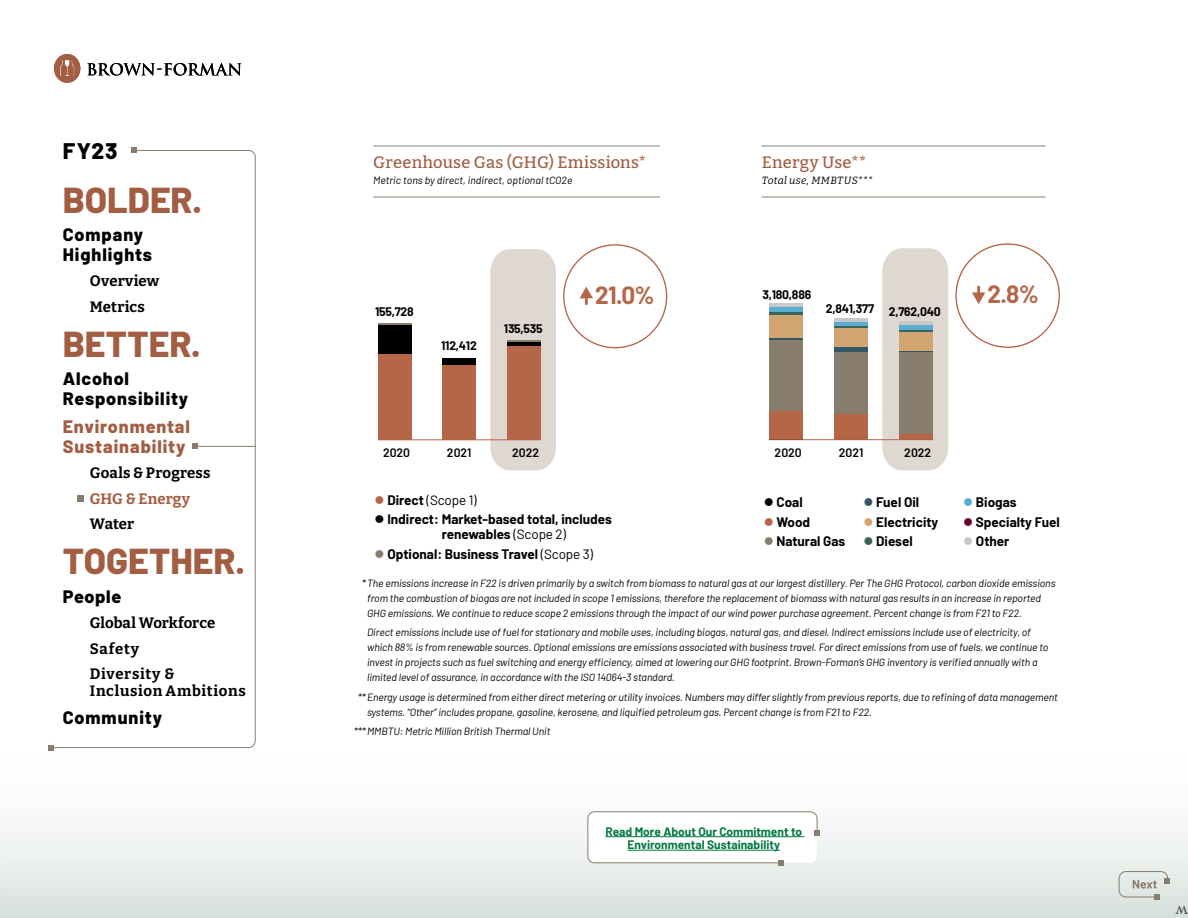
<style>
.page{position:relative;width:1188px;height:918px;background:#fff}
.page>*{position:absolute;margin:0;border:0;box-sizing:border-box;transform-origin:0 0}
.t1{font:800 36px "Barlow";color:#a25d42}
.t2{font:700 24.45px "Barlow";color:#b56646}
.t3{font:700 24.3px "Barlow";color:#b56646}
.t4{font:800 22.5px "Barlow";color:#000}
.t5{font:800 18px/19.5px "Barlow";letter-spacing:.05em;color:#000}
.t6{font:800 18px/19.5px "Barlow";letter-spacing:.05em;color:#a25d42}
.t7{font:18px "Minion Pro";color:#000}
.Chart_heading{font:500 16.5px "Bitter";letter-spacing:.01em;color:#a25d42}
.t8{font:700 15px/25.5px "Bitter";letter-spacing:.02em;color:#000}
.t9{font:700 15px "Bitter";letter-spacing:.04em;color:#000}
.t10{font:700 15px "Bitter";letter-spacing:.005em;color:#a25d42}
.t11{font:700 13.5px/15px "Barlow";color:#000}
.t12{font:13.5px "Barlow";letter-spacing:-.01em;color:#000}
.t13{font:700 12.15px "Barlow";letter-spacing:-.02em;color:#000}
.t14{font:600 12.15px "Barlow";color:#000}
.t15{font:700 12px/13.5px "Barlow";color:#007840;text-align:center}
.t16{font:italic 10.5px/15px "Barlow";letter-spacing:-.01em;color:#000}
.Chart_heading-2{font:italic 10.5px "Bitter";letter-spacing:.03em;color:#000}
.s1{color:#b56646}
.s2{font-weight:700}
.s3{font-weight:400}
.s4{color:#887d6d}
.s5{color:#315665}
.s6{color:#d2a470}
.s7{color:#39645b}
.s8{color:#59adcf}
.s9{color:#6b002e}
.s10{color:#c7c8ca}
</style>
<div class="page">
<div style="left:0;top:739px;width:1188px;height:179px;background:linear-gradient(to bottom,#fff,#dce4e0)"></div>
<svg style="left:587px;top:811px;width:233px;height:55px"></svg>
<hr style="left:605px;top:836px;width:200px;height:1px;background:#007840">
<hr style="left:627px;top:850px;width:153px;height:1px;background:#007840">
<hr style="left:373px;top:197px;width:287px;height:1px;background:#887d6d">
<hr style="left:762px;top:197px;width:284px;height:1px;background:#887d6d">
<hr style="left:373px;top:146px;width:287px;height:1px;background:#887d6d">
<hr style="left:762px;top:146px;width:284px;height:1px;background:#887d6d">
<svg style="left:490px;top:249px;width:66px;height:221px;background:#dfd9d3"></svg>
<hr style="left:378px;top:439px;width:163px;height:1px;background:#b56646">
<hr style="left:507px;top:340px;width:34px;height:3px;background:#887d6d">
<div style="left:507px;top:342px;width:34px;height:5px;background:#000"></div>
<div style="left:443px;top:365px;width:33px;height:75px;background:#b56646"></div>
<div style="left:507px;top:347px;width:34px;height:93px;background:#b56646"></div>
<svg style="left:378px;top:323px;width:34px;height:3px"></svg>
<div style="left:378px;top:326px;width:34px;height:29px;background:#000"></div>
<div style="left:443px;top:358px;width:33px;height:7px;background:#000"></div>
<div style="left:378px;top:355px;width:34px;height:85px;background:#b56646"></div>
<svg style="left:580px;top:287px;width:13px;height:18px"></svg>
<svg style="left:882px;top:248px;width:66px;height:222px;background:#dfd9d3"></svg>
<hr style="left:769px;top:303px;width:34px;height:4px;background:#c7c8ca">
<hr style="left:834px;top:318px;width:34px;height:4px;background:#c7c8ca">
<div style="left:899px;top:321px;width:34px;height:5px;background:#c7c8ca"></div>
<div style="left:769px;top:307px;width:34px;height:6px;background:#5aadce"></div>
<hr style="left:834px;top:322px;width:34px;height:4px;background:#5aadce">
<hr style="left:899px;top:326px;width:34px;height:4px;background:#5aadce">
<hr style="left:769px;top:313px;width:34px;height:2px;background:#39645b">
<hr style="left:834px;top:326px;width:34px;height:2px;background:#39645b">
<hr style="left:899px;top:330px;width:34px;height:3px;background:#39645b">
<div style="left:769px;top:315px;width:34px;height:23px;background:#d2a470"></div>
<div style="left:834px;top:328px;width:34px;height:20px;background:#d2a470"></div>
<div style="left:899px;top:333px;width:34px;height:19px;background:#d2a470"></div>
<hr style="left:769px;top:338px;width:34px;height:2px;background:#315665">
<hr style="left:834px;top:348px;width:34px;height:4px;background:#315665">
<div style="left:769px;top:340px;width:34px;height:72px;background:#887d6d"></div>
<div style="left:834px;top:352px;width:34px;height:62px;background:#887d6d"></div>
<div style="left:899px;top:352px;width:34px;height:82px;background:#887d6d"></div>
<div style="left:769px;top:412px;width:34px;height:28px;background:#b56646"></div>
<div style="left:834px;top:414px;width:34px;height:26px;background:#b56646"></div>
<div style="left:899px;top:434px;width:34px;height:6px;background:#b56646"></div>
<svg style="left:972px;top:286px;width:13px;height:18px"></svg>
<hr style="left:769px;top:439px;width:164px;height:1px;background:#b56646">
<svg style="left:1118px;top:871px;width:52px;height:29px;background:#d1d5cf"></svg>
<svg style="left:50px;top:150px;width:206px;height:598px"></svg>
<svg style="left:131px;top:147px;width:6px;height:6px"></svg>
<svg style="left:48px;top:745px;width:6px;height:6px"></svg>
<div style="left:77px;top:495px;width:7px;height:6px;background:#887d6d"></div>
<svg style="left:87px;top:63px;width:154px;height:13px"></svg>
<svg style="left:54px;top:54px;width:26px;height:29px"></svg>
<h3 class="t4" style="left:63px;top:134px;width:56px">FY23</h3>
<h1 class="t1" style="left:63px;top:173px;width:141px">BOLDER.</h1>
<h3 class="t5" style="left:63px;top:224px;width:91px">Company<br>Highlights</h3>
<h3 class="t8" style="left:90px;top:268px;width:71px">Overview<br>Metrics</h3>
<h1 class="t1" style="left:63px;top:317px;width:139px">BETTER.</h1>
<h3 class="t5" style="left:63px;top:368px;width:127px">Alcohol<br>Responsibility</h3>
<h3 class="t6" style="left:63px;top:416px;width:129px">Environmental<br>Sustainability</h3>
<h3 class="t8" style="left:90px;top:460px;width:122px">Goals &amp; Progress</h3>
<h3 class="t10" style="left:90px;top:489px;width:102px">GHG &amp; Energy</h3>
<h3 class="t8" style="left:90px;top:511px;width:46px">Water</h3>
<h1 class="t1" style="left:63px;top:534px;width:184px">TOGETHER.</h1>
<h3 class="t5" style="left:63px;top:585px;width:60px">People</h3>
<h3 class="t8" style="left:90px;top:610px;width:127px">Global Workforce<br>Safety<br>Diversity &amp;</h3>
<h3 class="t9" style="left:90px;top:681px;width:157px">Inclusion Ambitions</h3>
<h3 class="t5" style="left:63px;top:707px;width:101px">Community</h3>
<p class="Chart_heading" style="left:373px;top:152px;width:275px">Greenhouse Gas (GHG) Emissions*</p>
<p class="t16" style="left:373px;top:172px;width:201px">Metric tons by direct, indirect, optional tCO2e</p>
<p class="Chart_heading" style="left:762px;top:152px;width:106px">Energy Use**</p>
<p class="Chart_heading-2" style="left:762px;top:174px;width:113px">Total use, MMBTUS***</p>
<p class="t13" style="left:375px;top:302px;width:40px">155,728</p>
<p class="t3" style="left:595px;top:277px;width:61px">21.0%</p>
<p class="t13" style="left:762px;top:286px;width:50px">3,180,886</p>
<p class="t13" style="left:826px;top:301px;width:117px">2,841,377 2,762,040</p>
<p class="t2" style="left:987px;top:276px;width:53px">2.8%</p>
<p class="t13" style="left:504px;top:320px;width:40px">135,535</p>
<p class="t13" style="left:441px;top:337px;width:37px">112,412</p>
<p class="t14" style="left:383px;top:444px;width:28px">2020</p>
<p class="t14" style="left:447px;top:444px;width:26px">2021</p>
<p class="t14" style="left:512px;top:444px;width:28px">2022</p>
<p class="t14" style="left:775px;top:444px;width:29px">2020</p>
<p class="t14" style="left:839px;top:444px;width:26px">2021</p>
<p class="t14" style="left:904px;top:444px;width:28px">2022</p>
<p class="t12" style="left:375px;top:490px;width:104px"><span class="s1">●</span> <span class="s2">Direct</span> (Scope 1)</p>
<p class="t11" style="left:442px;top:511px;width:172px;text-indent:-67px">● Indirect: Market-based total, includes renewables <span class="s3">(Scope 2)</span></p>
<p class="t11" style="left:375px;top:545px;width:220px"><span class="s4">●</span> Optional: Business Travel <span class="s3">(Scope 3)</span></p>
<p class="t11" style="left:764px;top:494px;width:40px">● Coal</p>
<p class="t11" style="left:764px;top:514px;width:48px"><span class="s1">●</span> Wood</p>
<p class="t11" style="left:764px;top:533px;width:83px"><span class="s4">●</span> Natural Gas</p>
<p class="t11" style="left:863px;top:494px;width:57px"><span class="s5">●</span> Fuel Oil</p>
<p class="t11" style="left:863px;top:514px;width:76px"><span class="s6">●</span> Electricity</p>
<p class="t11" style="left:863px;top:533px;width:51px"><span class="s7">●</span> Diesel</p>
<p class="t11" style="left:963px;top:494px;width:55px"><span class="s8">●</span> Biogas</p>
<p class="t11" style="left:963px;top:514px;width:98px"><span class="s9">●</span> Specialty Fuel</p>
<p class="t11" style="left:963px;top:533px;width:48px"><span class="s10">●</span> Other</p>
<p class="t16" style="left:367px;top:575px;width:690px;text-indent:-5px">*The emissions increase in F22 is driven primarily by a switch from biomass to natural gas at our largest distillery. Per The GHG Protocol, carbon dioxide emissions from the combustion of biogas are not included in scope 1 emissions, therefore the replacement of biomass with natural gas results in an increase in reported<br>GHG emissions. We continue to reduce scope 2 emissions through the impact of our wind power purchase agreement. Percent change is from F21 to F22.</p>
<p class="t16" style="left:367px;top:624px;width:683px">Direct emissions include use of fuel for stationary and mobile uses, including biogas, natural gas, and diesel. Indirect emissions include use of electricity, of which 88% is from renewable sources. Optional emissions are emissions associated with business travel. For direct emissions from use of fuels, we continue to invest in projects such as fuel switching and energy efficiency, aimed at lowering our GHG footprint. Brown-Forman’s GHG inventory is verified annually with a limited level of assurance, in accordance with the ISO 14064-3 standard.</p>
<p class="t16" style="left:367px;top:689px;width:692px;text-indent:-9px">**Energy usage is determined from either direct metering or utility invoices. Numbers may differ slightly from previous reports, due to refining of data management systems. “Other” includes propane, gasoline, kerosene, and liquified petroleum gas. Percent change is from F21 to F22.</p>
<p class="t16" style="left:354px;top:723px;width:198px">***MMBTU: Metric Million British Thermal Unit</p>
<p class="t15" style="left:605px;top:824px;width:198px">Read More About Our Commitment to<br>Environmental Sustainability</p>
<h3 class="t7" style="left:1188px;top:923px;width:14px;rotate:-180deg">w</h3>
</div>
